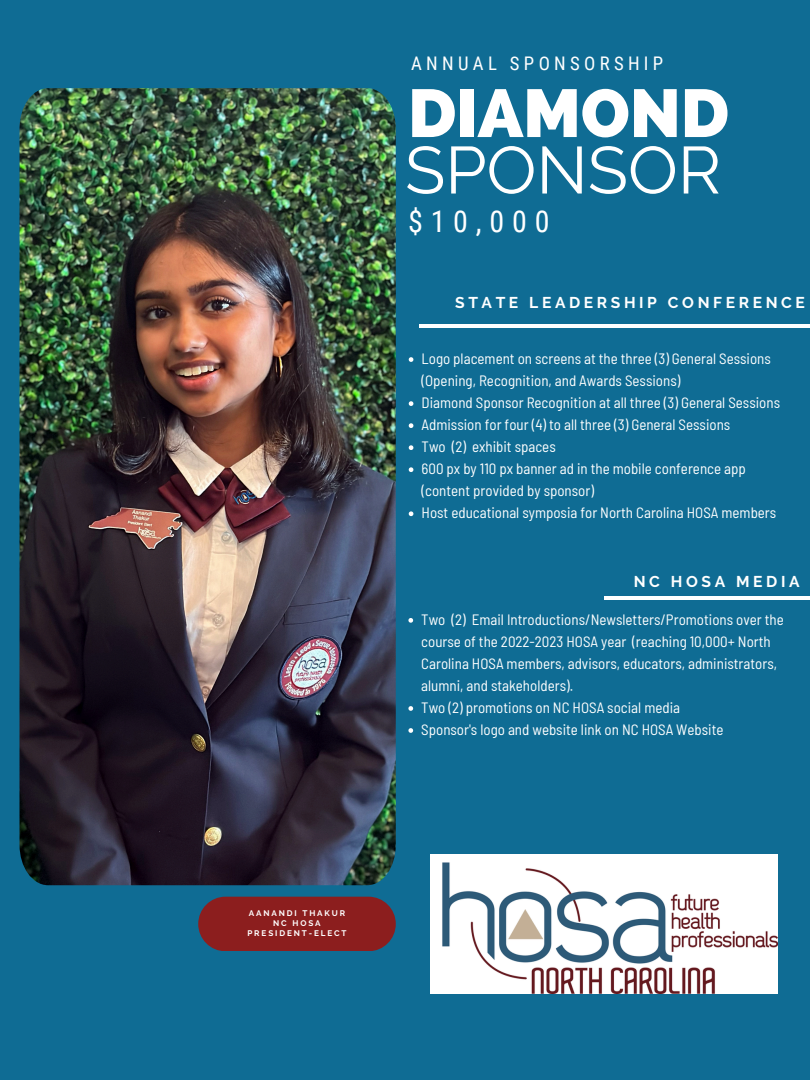
<style>
.page{position:relative;width:810px;height:1080px;background:#0f6c94}
.page>*{position:absolute;margin:0;border:0;box-sizing:border-box;transform-origin:0 0}
.t1{font:800 67.5px "Raleway";color:#fff}
.t2{font:66.38px "Raleway";color:#fff}
.t3{font:30px "Roboto Condensed";color:#fff}
.t4{font:18.75px "Roboto Condensed";letter-spacing:.23em;color:#fff}
.t5{font:700 15.62px "Raleway";letter-spacing:.23em;color:#fff}
.t6{font:semi-condensed 15px/22px "Barlow";color:#fff}
.t7{font:700 8.12px "Raleway";letter-spacing:.23em;color:#fff}
</style>
<div class="page">
<hr style="left:672px;top:325px;width:138px;height:3px;background:#fff">
<hr style="left:521px;top:325px;width:167px;height:3px;background:#fff">
<hr style="left:419px;top:325px;width:167px;height:3px;background:#fff">
<hr style="left:688px;top:596px;width:122px;height:3px;background:#fff">
<hr style="left:605px;top:596px;width:167px;height:3px;background:#fff">
<svg style="left:408px;top:618px;width:5px;height:5px"></svg>
<svg style="left:408px;top:706px;width:5px;height:5px"></svg>
<svg style="left:408px;top:728px;width:5px;height:5px"></svg>
<img style="left:430px;top:855px;width:348px;height:138px">
<div style="left:198px;top:897px;width:198px;height:54px;background:#8c1e1e;border-radius:27px"></div>
<svg style="left:409px;top:357px;width:4px;height:5px"></svg>
<svg style="left:409px;top:401px;width:4px;height:5px"></svg>
<svg style="left:409px;top:423px;width:4px;height:5px"></svg>
<svg style="left:409px;top:445px;width:4px;height:5px"></svg>
<svg style="left:409px;top:467px;width:4px;height:5px"></svg>
<svg style="left:409px;top:511px;width:4px;height:5px"></svg>
<img style="left:20px;top:88px;width:375px;height:797px">
<h5 class="t4" style="left:411px;top:53px;width:254px">ANNUAL SPONSORSHIP</h5>
<p class="t1" style="left:408px;top:74px;width:323px">DIAMOND</p>
<p class="t2" style="left:405px;top:131px;width:318px">SPONSOR</p>
<p class="t3" style="left:408px;top:204px;width:143px">$10,000</p>
<h4 class="t5" style="left:455px;top:294px;width:351px">STATE LEADERSHIP CONFERENCE</h4>
<p class="t6" style="left:422px;top:347px;width:351px">Logo placement on screens at the three (3) General Sessions (Opening, Recognition, and Awards Sessions)</p>
<p class="t6" style="left:422px;top:391px;width:360px">Diamond Sponsor Recognition at all three (3) General Sessions</p>
<p class="t6" style="left:422px;top:413px;width:310px">Admission for four (4) to all three (3) General Sessions</p>
<p class="t6" style="left:422px;top:435px;width:136px">Two (2) exhibit spaces</p>
<p class="t6" style="left:422px;top:457px;width:326px">600 px by 110 px banner ad in the mobile conference app (content provided by sponsor)</p>
<p class="t6" style="left:422px;top:501px;width:356px">Host educational symposia for North Carolina HOSA members</p>
<h1 class="t5" style="left:634px;top:573px;width:167px">NC HOSA MEDIA</h1>
<h2 class="t6" style="left:421px;top:608px;width:364px">Two (2) Email Introductions/Newsletters/Promotions over the course of the 2022-2023 HOSA year (reaching 10,000+ North Carolina HOSA members, advisors, educators, administrators, alumni, and stakeholders).</h2>
<h3 class="t6" style="left:421px;top:696px;width:260px">Two (2) promotions on NC HOSA social media</h3>
<h5 class="t6" style="left:421px;top:718px;width:304px">Sponsor's logo and website link on NC HOSA Website</h5>
<p class="t7" style="left:249px;top:909px;width:98px">AANANDI THAKUR</p>
<p class="t7" style="left:273px;top:919px;width:49px">NC HOSA</p>
<p class="t7" style="left:247px;top:928px;width:101px">PRESIDENT-ELECT</p>
</div>
